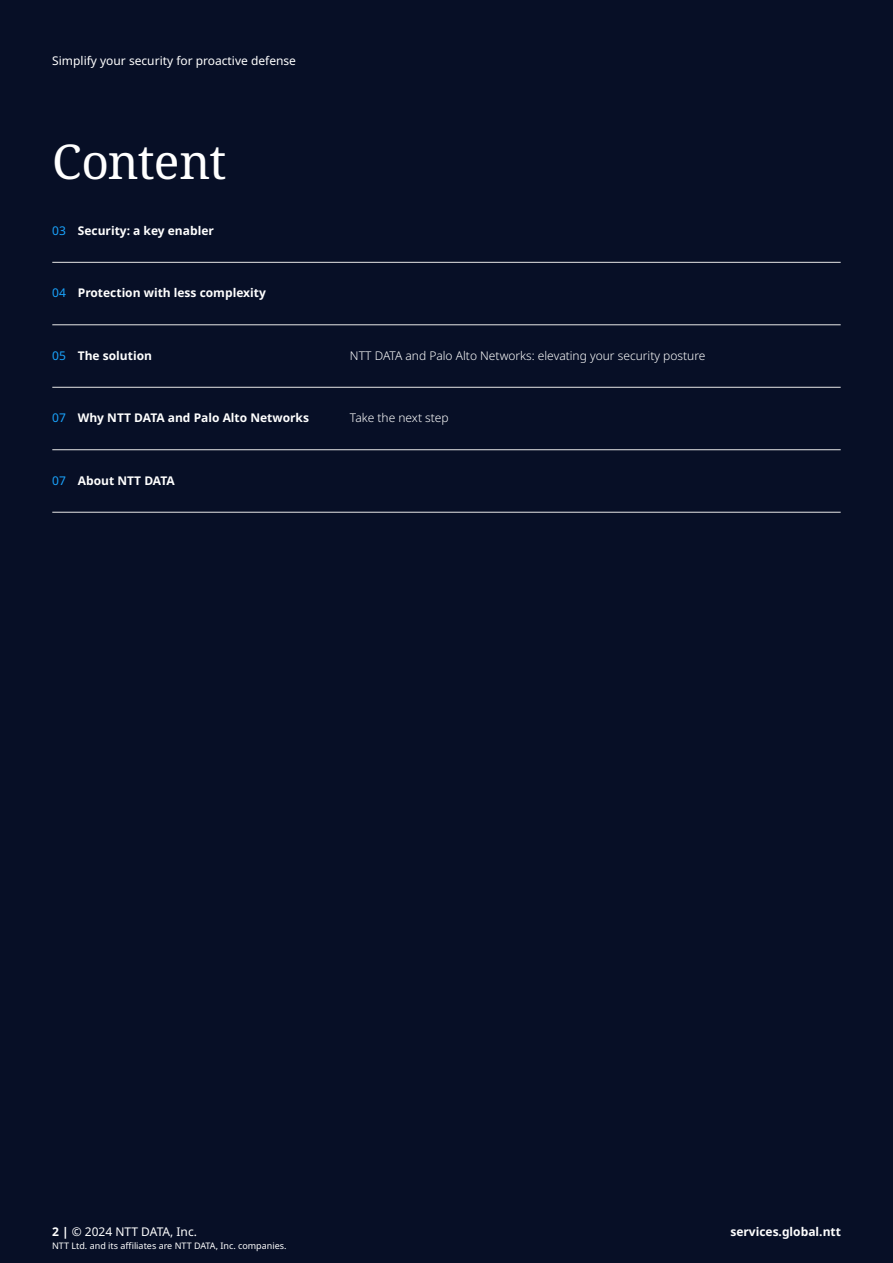
<style>
.page{position:relative;width:893px;height:1263px;background:#070f26}
.page>*{position:absolute;margin:0;border:0;box-sizing:border-box;transform-origin:0 0}
.t1{font:48px "Noto Serif";letter-spacing:-.02em;color:#fff}
.t2{font:700 12px "Noto Sans";color:#fff}
.t3{font:300 12px "Noto Sans";color:#fff}
.t4{font:12px "Noto Sans";color:#fff}
.t5{font:9px "Noto Sans";color:#fff}
.s1{font-weight:400;color:#19a3fc}
.s2{font-weight:700}
</style>
<div class="page">
<hr style="left:52px;top:262px;width:789px;height:1px;background:#e8e8e8">
<hr style="left:52px;top:324px;width:789px;height:1px;background:#e8e8e8">
<hr style="left:52px;top:387px;width:789px;height:1px;background:#e8e8e8">
<hr style="left:52px;top:449px;width:789px;height:1px;background:#e8e8e8">
<hr style="left:52px;top:512px;width:789px;height:1px;background:#e8e8e8">
<p class="t4" style="left:52px;top:54px;width:245px">Simplify your security for proactive defense</p>
<h1 class="t1" style="left:52px;top:129px;width:175px">Content</h1>
<p class="t2" style="left:52px;top:224px;width:163px"><span class="s1">03</span> Security: a key enabler</p>
<p class="t2" style="left:52px;top:286px;width:215px"><span class="s1">04</span> Protection with less complexity</p>
<p class="t2" style="left:52px;top:349px;width:101px"><span class="s1">05</span> The solution</p>
<p class="t3" style="left:350px;top:347px;width:357px">NTT DATA and Palo Alto Networks: elevating your security posture</p>
<p class="t2" style="left:52px;top:411px;width:258px"><span class="s1">07</span> Why NTT DATA and Palo Alto Networks</p>
<p class="t3" style="left:350px;top:410px;width:100px">Take the next step</p>
<p class="t2" style="left:52px;top:474px;width:124px"><span class="s1">07</span> About NTT DATA</p>
<p class="t4" style="left:52px;top:1225px;width:146px"><span class="s2">2 |</span> © 2024 NTT DATA, Inc.</p>
<p class="t5" style="left:52px;top:1240px;width:236px">NTT Ltd. and its affiliates are NTT DATA, Inc. companies.</p>
<p class="t2" style="left:730px;top:1225px;width:112px">services.global.ntt</p>
</div>
